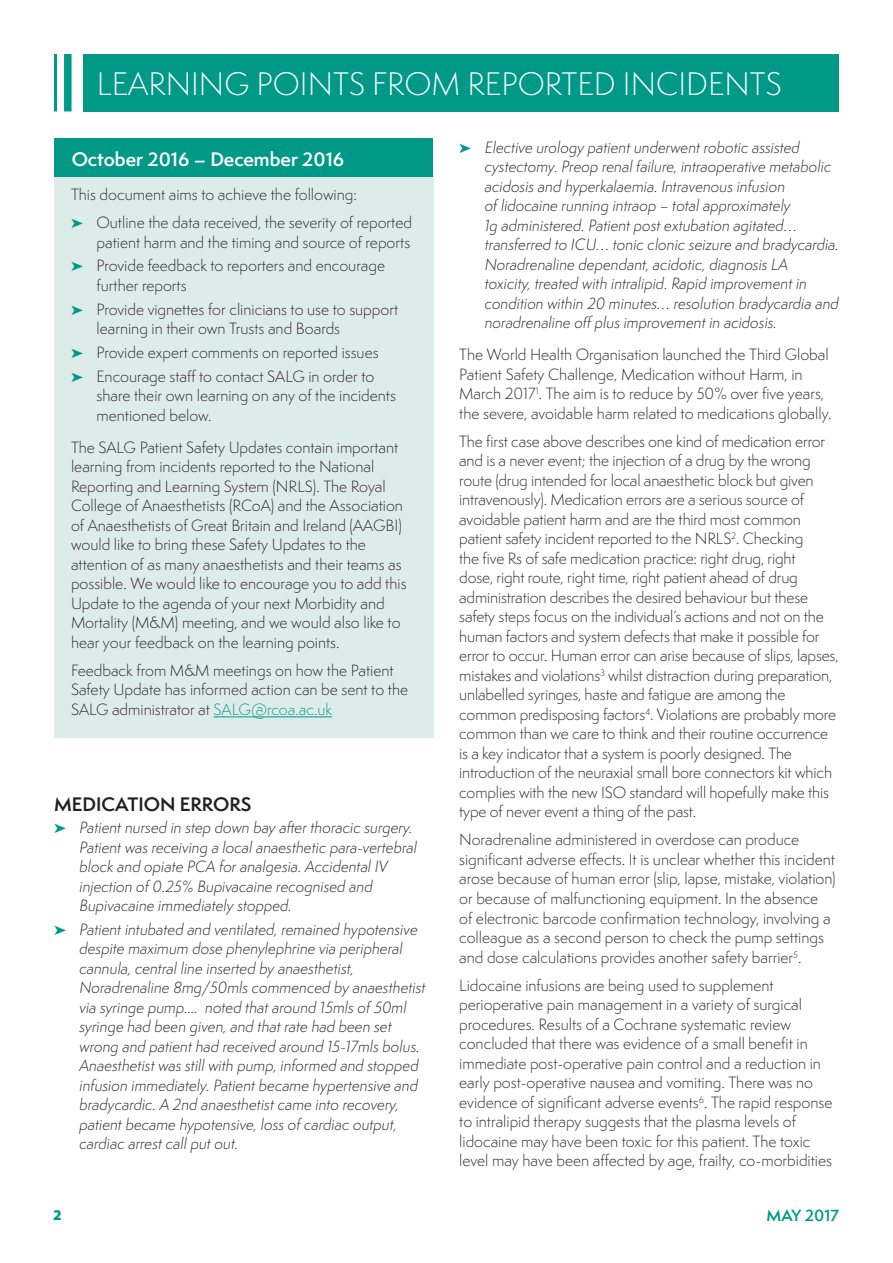
<style>
.page{position:relative;width:893px;height:1263px;background:#fff}
.page>*{position:absolute;margin:0;border:0;box-sizing:border-box;transform-origin:0 0}
.t1{font:300 30px "Semplicita Pro";color:#fff}
.t2{font:600 18px "Semplicita Pro";color:#fff}
.t3{font:600 18px "Semplicita Pro";color:#231f20}
.t4{font:300 15px/19.5px "Semplicita Pro";color:#231f20}
.t5{font:italic 300 15px/19.5px "Semplicita Pro";color:#231f20}
.t6{font:600 15px "Semplicita Pro";color:#098}
.t7{font:900 15px "Myriad Pro";color:#098}
.s1{color:#098}
</style>
<div class="page">
<div style="left:84px;top:54px;width:755px;height:57px;background:#098"></div>
<hr style="left:54px;top:54px;width:3px;height:57px;background:#098">
<div style="left:64px;top:54px;width:8px;height:57px;background:#098"></div>
<div style="left:54px;top:171px;width:380px;height:567px;background:#deece9"></div>
<hr style="left:214px;top:717px;width:118px;height:1px;background:#098">
<div style="left:55px;top:138px;width:378px;height:38px;background:#098"></div>
<h1 class="t1" style="left:97px;top:64px;width:687px">LEARNING POINTS FROM REPORTED INCIDENTS</h1>
<p class="t2" style="left:72px;top:146px;width:274px">October 2016 – December 2016</p>
<p class="t4" style="left:71px;top:180px;width:342px;line-height:28px">This document aims to achieve the following:<br><span class="s1">➤</span> Outline the data received, the severity of reported</p>
<p class="t4" style="left:71px;top:230px;width:341px;line-height:23.7px;text-indent:26px">patient harm and the timing and source of reports <span class="s1">➤</span> Provide feedback to reporters and encourage</p>
<p class="t4" style="left:71px;top:273px;width:329px;line-height:23.7px;text-indent:26px">further reports<br><span class="s1">➤</span> Provide vignettes for clinicians to use to support</p>
<p class="t4" style="left:71px;top:317px;width:309px;line-height:23.7px;text-indent:26px">learning in their own Trusts and Boards<br><span class="s1">➤</span> Provide expert comments on reported issues <span class="s1">➤</span> Encourage staff to contact SALG in order to</p>
<p class="t4" style="left:97px;top:386px;width:301px">share their own learning on any of the incidents mentioned below.</p>
<p class="t4" style="left:71px;top:437px;width:337px">The SALG Patient Safety Updates contain important learning from incidents reported to the National Reporting and Learning System (NRLS). The Royal College of Anaesthetists (RCoA) and the Association of Anaesthetists of Great Britain and Ireland (AAGBI) would like to bring these Safety Updates to the attention of as many anaesthetists and their teams as possible. We would like to encourage you to add this Update to the agenda of your next Morbidity and Mortality (M&amp;M) meeting, and we would also like to hear your feedback on the learning points.</p>
<p class="t4" style="left:71px;top:660px;width:339px">Feedback from M&amp;M meetings on how the Patient<br>Safety Update has informed action can be sent to the<br>SALG administrator at <span class="s1">SALG@rcoa.ac.uk</span></p>
<p class="t3" style="left:54px;top:791px;width:199px">MEDICATION ERRORS</p>
<p class="t5" style="left:80px;top:818px;width:339px;text-indent:-26px"><span class="s1">➤</span> Patient nursed in step down bay after thoracic surgery.<br>Patient was receiving a local anaesthetic para-vertebral block and opiate PCA for analgesia. Accidental IV injection of 0.25% Bupivacaine recognised and Bupivacaine immediately stopped.</p>
<p class="t5" style="left:80px;top:919px;width:348px;text-indent:-26px"><span class="s1">➤</span> Patient intubated and ventilated, remained hypotensive despite maximum dose phenylephrine via peripheral cannula, central line inserted by anaesthetist, Noradrenaline 8mg/50mls commenced by anaesthetist via syringe pump.... noted that around 15mls of 50ml syringe had been given, and that rate had been set wrong and patient had received around 15-17mls bolus.<br>Anaesthetist was still with pump, informed and stopped infusion immediately. Patient became hypertensive and bradycardic. A 2nd anaesthetist came into recovery, patient became hypotensive, loss of cardiac output, cardiac arrest call put out.</p>
<p class="t5" style="left:485px;top:137px;width:356px;text-indent:-26px"><span class="s1">➤</span> Elective urology patient underwent robotic assisted cystectomy. Preop renal failure, intraoperative metabolic acidosis and hyperkalaemia. Intravenous infusion<br>of lidocaine running intraop – total approximately<br>1g administered. Patient post extubation agitated… transferred to ICU… tonic clonic seizure and bradycardia.<br>Noradrenaline dependant, acidotic, diagnosis LA<br>toxicity, treated with intralipid. Rapid improvement in condition within 20 minutes… resolution bradycardia and noradrenaline off plus improvement in acidosis.</p>
<p class="t4" style="left:459px;top:345px;width:374px">The World Health Organisation launched the Third Global Patient Safety Challenge, Medication without Harm, in March 2017<sup>1</sup>. The aim is to reduce by 50% over five years, the severe, avoidable harm related to medications globally.</p>
<p class="t4" style="left:459px;top:432px;width:381px">The first case above describes one kind of medication error and is a never event; the injection of a drug by the wrong route (drug intended for local anaesthetic block but given intravenously). Medication errors are a serious source of avoidable patient harm and are the third most common patient safety incident reported to the NRLS<sup>2</sup>. Checking<br>the five Rs of safe medication practice: right drug, right<br>dose, right route, right time, right patient ahead of drug administration describes the desired behaviour but these safety steps focus on the individual’s actions and not on the human factors and system defects that make it possible for error to occur. Human error can arise because of slips, lapses, mistakes and violations<sup>3</sup> whilst distraction during preparation, unlabelled syringes, haste and fatigue are among the common predisposing factors<sup>4</sup>. Violations are probably more common than we care to think and their routine occurrence is a key indicator that a system is poorly designed. The introduction of the neuraxial small bore connectors kit which complies with the new ISO standard will hopefully make this type of never event a thing of the past.</p>
<p class="t4" style="left:459px;top:830px;width:378px">Noradrenaline administered in overdose can produce significant adverse effects. It is unclear whether this incident arose because of human error (slip, lapse, mistake, violation) or because of malfunctioning equipment. In the absence<br>of electronic barcode confirmation technology, involving a colleague as a second person to check the pump settings and dose calculations provides another safety barrier<sup>5</sup>.</p>
<p class="t4" style="left:459px;top:975px;width:375px">Lidocaine infusions are being used to supplement perioperative pain management in a variety of surgical procedures. Results of a Cochrane systematic review concluded that there was evidence of a small benefit in immediate post-operative pain control and a reduction in early post-operative nausea and vomiting. There was no evidence of significant adverse events<sup>6</sup>. The rapid response to intralipid therapy suggests that the plasma levels of lidocaine may have been toxic for this patient. The toxic level may have been affected by age, frailty, co-morbidities</p>
<p class="t7" style="left:53px;top:1205px;width:10px">2</p>
<p class="t6" style="left:766px;top:1205px;width:74px">MAY 2017</p>
</div>
